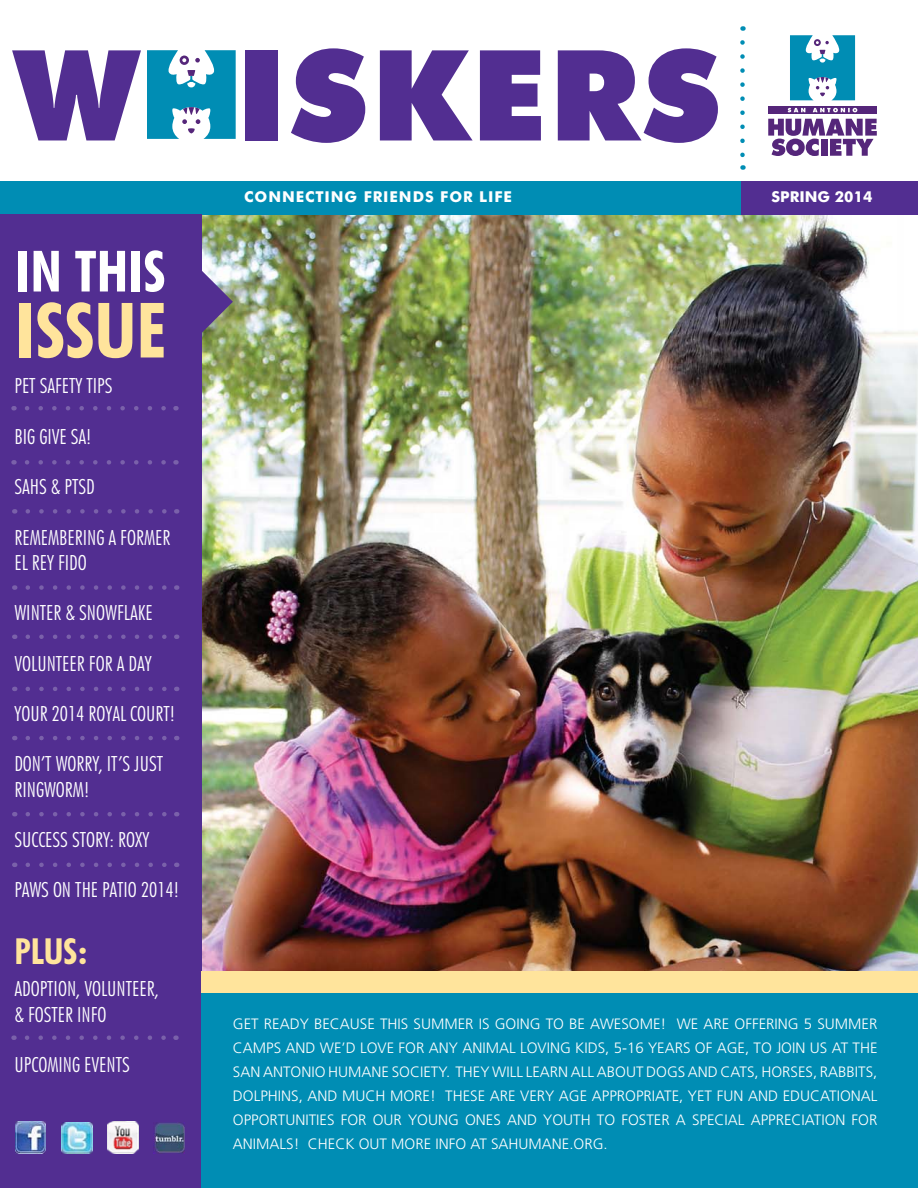
<style>
.page{position:relative;width:918px;height:1188px;background:#fff}
.page>*{position:absolute;margin:0;border:0;box-sizing:border-box;transform-origin:0 0}
.t1{font:900 126px "Futura BT";letter-spacing:.03em;color:#522e91}
.t2{font:700 condensed 76.5px "Futura BT";color:#ffe49c}
.t3{font:700 condensed 57px "Futura BT";color:#fff}
.t4{font:700 condensed 36px "Futura BT";color:#ffe49c}
.t5{font:300 condensed 21px/25.2px "Futura BT";color:#fff}
.t6{font:300 15px/24px "Frutiger";color:#fff;text-align:justify}
.t7{font:700 15px "Futura BT";letter-spacing:.06em;color:#fff}
.t8{font:700 15px "Futura BT";color:#fff}
</style>
<div class="page">
<img style="left:202px;top:215px;width:716px;height:756px">
<svg style="left:790px;top:35px;width:65px;height:65px"></svg>
<svg style="left:768px;top:119px;width:109px;height:37px"></svg>
<svg style="left:768px;top:106px;width:109px;height:8px"></svg>
<svg style="left:788px;top:108px;width:69px;height:4px"></svg>
<svg style="left:147px;top:50px;width:89px;height:89px"></svg>
<svg style="left:740px;top:42px;width:5px;height:128px"></svg>
<div style="left:0;top:181px;width:742px;height:34px;background:#008db4"></div>
<div style="left:742px;top:181px;width:176px;height:34px;background:#522e91"></div>
<div style="left:0;top:215px;width:202px;height:973px;background:#522e91"></div>
<svg style="left:202px;top:269px;width:31px;height:65px;background:#857a97"></svg>
<div style="left:202px;top:992px;width:716px;height:196px;background:#008db4"></div>
<div style="left:202px;top:971px;width:716px;height:21px;background:#ffe49c"></div>
<img style="left:15px;top:1122px;width:31px;height:32px">
<img style="left:61px;top:1122px;width:31px;height:31px">
<img style="left:108px;top:1122px;width:30px;height:32px">
<img style="left:154px;top:1122px;width:31px;height:31px">
<svg style="left:27px;top:406px;width:139px;height:4px"></svg>
<svg style="left:27px;top:460px;width:139px;height:5px"></svg>
<svg style="left:28px;top:509px;width:139px;height:5px"></svg>
<svg style="left:28px;top:585px;width:139px;height:5px"></svg>
<svg style="left:28px;top:635px;width:139px;height:4px"></svg>
<svg style="left:28px;top:687px;width:139px;height:4px"></svg>
<svg style="left:28px;top:736px;width:139px;height:4px"></svg>
<svg style="left:28px;top:812px;width:139px;height:4px"></svg>
<svg style="left:28px;top:863px;width:139px;height:4px"></svg>
<svg style="left:27px;top:1035px;width:139px;height:5px"></svg>
<h1 class="t1" style="left:15px;top:50px;width:707px">W ISKERS</h1>
<h3 class="t3" style="left:15px;top:248px;width:152px">IN THIS</h3>
<h2 class="t2" style="left:15px;top:300px;width:153px">ISSUE</h2>
<h3 class="t5" style="left:14px;top:375px;width:100px">PET SAFETY TIPS</h3>
<h3 class="t5" style="left:14px;top:425px;width:79px">BIG GIVE SA!</h3>
<h3 class="t5" style="left:14px;top:476px;width:82px">SAHS &amp; PTSD</h3>
<h3 class="t5" style="left:14px;top:526px;width:158px">REMEMBERING A FORMER<br>EL REY FIDO</h3>
<h3 class="t5" style="left:14px;top:602px;width:140px">WINTER &amp; SNOWFLAKE</h3>
<h3 class="t5" style="left:14px;top:652px;width:139px">VOLUNTEER FOR A DAY</h3>
<h3 class="t5" style="left:14px;top:703px;width:162px">YOUR 2014 ROYAL COURT!</h3>
<h3 class="t5" style="left:14px;top:753px;width:150px">DON’T WORRY, IT’S JUST<br>RINGWORM!</h3>
<h3 class="t5" style="left:14px;top:829px;width:136px">SUCCESS STORY: ROXY</h3>
<h3 class="t5" style="left:14px;top:879px;width:166px">PAWS ON THE PATIO 2014!</h3>
<h3 class="t4" style="left:14px;top:937px;width:75px">PLUS:</h3>
<h3 class="t5" style="left:14px;top:978px;width:146px">ADOPTION, VOLUNTEER, &amp; FOSTER INFO</h3>
<h3 class="t5" style="left:14px;top:1053px;width:117px">UPCOMING EVENTS</h3>
<p class="t7" style="left:244px;top:188px;width:269px">CONNECTING FRIENDS FOR LIFE</p>
<p class="t8" style="left:772px;top:188px;width:102px">SPRING 2014</p>
<p class="t6" style="left:233px;top:1013px;width:646px">GET READY BECAUSE THIS SUMMER IS GOING TO BE AWESOME! WE ARE OFFERING 5 SUMMER CAMPS AND WE’D LOVE FOR ANY ANIMAL LOVING KIDS, 5-16 YEARS OF AGE, TO JOIN US AT THE SAN ANTONIO HUMANE SOCIETY. THEY WILL LEARN ALL ABOUT DOGS AND CATS, HORSES, RABBITS, DOLPHINS, AND MUCH MORE! THESE ARE VERY AGE APPROPRIATE, YET FUN AND EDUCATIONAL OPPORTUNITIES FOR OUR YOUNG ONES AND YOUTH TO FOSTER A SPECIAL APPRECIATION FOR ANIMALS! CHECK OUT MORE INFO AT SAHUMANE.ORG.</p>
</div>
